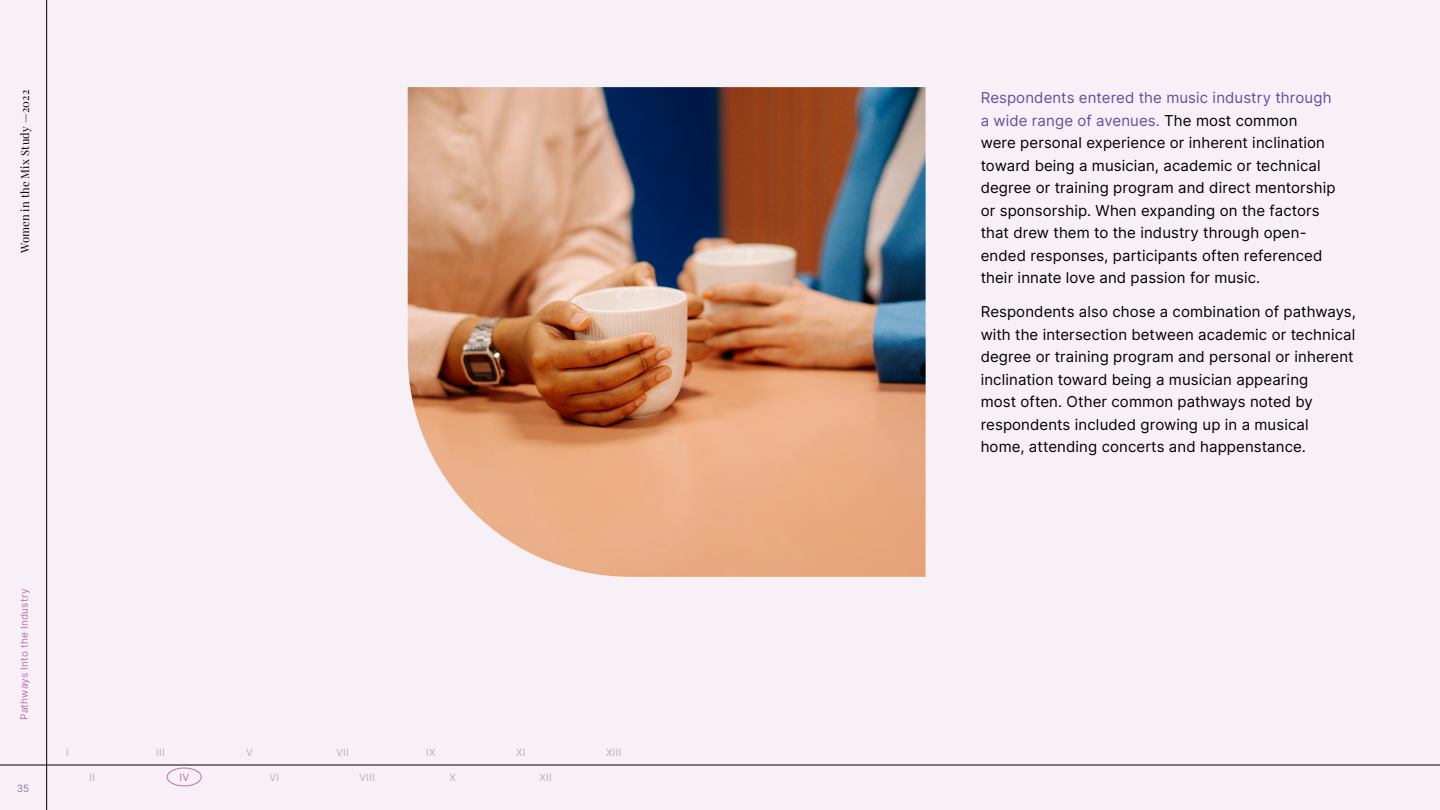
<style>
.page{position:relative;width:1440px;height:810px;background:#f8f0f7}
.page>*{position:absolute;margin:0;border:0;box-sizing:border-box;transform-origin:0 0}
.t1{font:15px/22.5px "Inter";letter-spacing:.005em;color:#000}
.t2{font:11.25px "Playfair Display";letter-spacing:.015em;color:#000}
.t3{font:10px "Inter";letter-spacing:.035em;color:#b4b3b3}
.t4{font:10px "Inter";letter-spacing:.02em;color:#b971af}
.t5{font:10px "Inter";color:#8678b8}
.s1{color:#6050a1}
</style>
<div class="page">
<div style="left:167px;top:768px;width:35px;height:18px;border:1px solid #b971af;border-radius:50%"></div>
<hr style="left:0;top:765px;width:1440px;height:1px;background:#000">
<hr style="left:46px;top:0;width:1px;height:810px;background:#000">
<img style="left:408px;top:87px;width:518px;height:490px">
<p class="t2" style="left:16px;top:253px;width:165px;rotate:-90deg">Women in the Mix Study —2022</p>
<p class="t1" style="left:981px;top:86px;width:357px"><span class="s1">Respondents entered the music industry through a wide range of avenues.</span> The most common were personal experience or inherent inclination toward being a musician, academic or technical degree or training program and direct mentorship or sponsorship. When expanding on the factors that drew them to the industry through open&shy;ended responses, participants often referenced their innate love and passion for music.</p>
<p class="t1" style="left:981px;top:300px;width:377px">Respondents also chose a combination of pathways, with the intersection between academic or technical degree or training program and personal or inherent inclination toward being a musician appearing<br>most often. Other common pathways noted by respondents included growing up in a musical home, attending concerts and happenstance.</p>
<p class="t4" style="left:17px;top:720px;width:133px;rotate:-90deg">Pathways Into the Industry</p>
<p class="t5" style="left:17px;top:781px;width:14px">35</p>
<p class="t3" style="left:66px;top:745px;width:4px">I</p>
<p class="t3" style="left:156px;top:745px;width:10px">III</p>
<p class="t3" style="left:246px;top:745px;width:8px">V</p>
<p class="t3" style="left:336px;top:745px;width:14px">VII</p>
<p class="t3" style="left:426px;top:745px;width:11px">IX</p>
<p class="t3" style="left:516px;top:745px;width:11px">XI</p>
<p class="t3" style="left:606px;top:745px;width:17px">XIII</p>
<p class="t3" style="left:90px;top:770px;width:7px">II</p>
<p class="t4" style="left:180px;top:770px;width:11px">IV</p>
<p class="t3" style="left:270px;top:770px;width:11px">VI</p>
<p class="t3" style="left:360px;top:770px;width:17px">VIII</p>
<p class="t3" style="left:450px;top:770px;width:8px">X</p>
<p class="t3" style="left:540px;top:770px;width:14px">XII</p>
</div>
